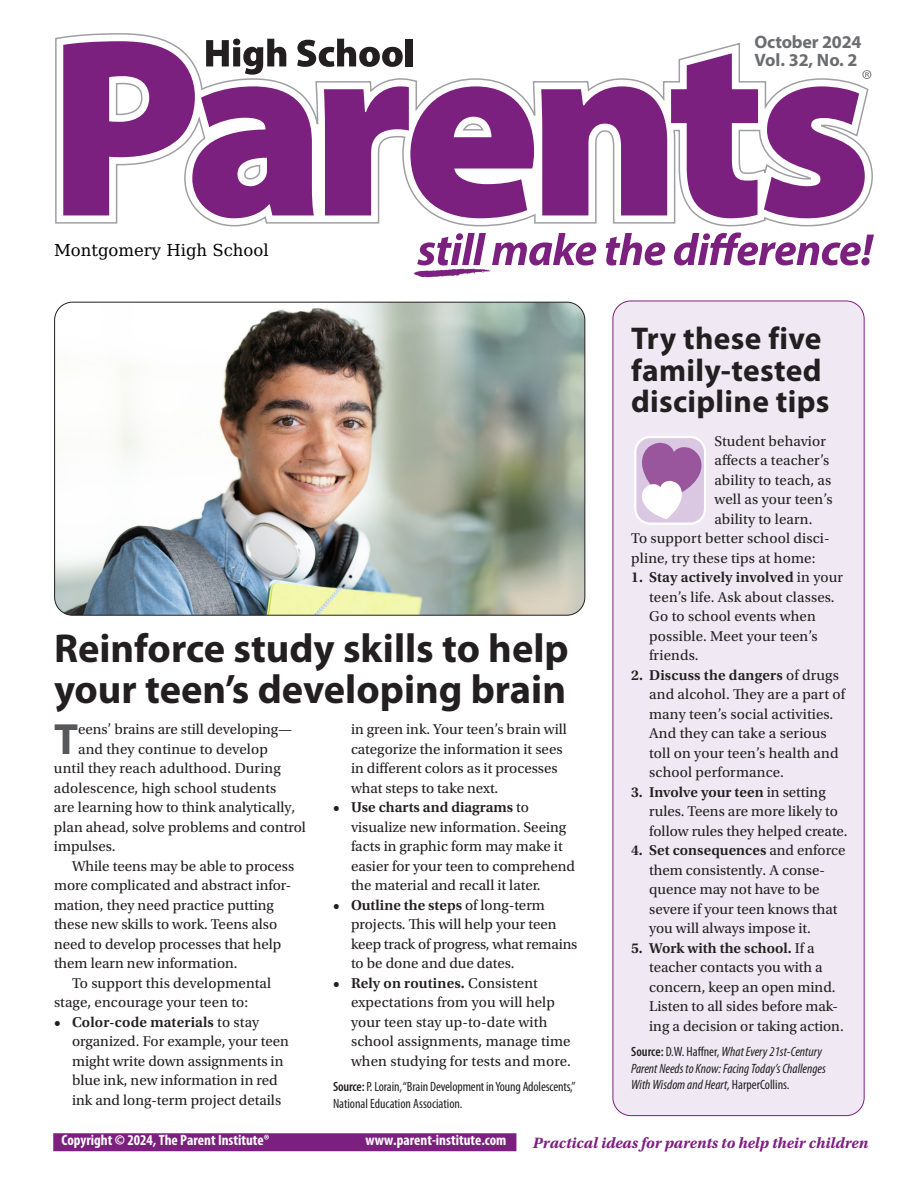
<style>
.page{position:relative;width:918px;height:1188px;background:#fff}
.page>*{position:absolute;margin:0;border:0;box-sizing:border-box;transform-origin:0 0}
.t1{font:700 43.95px "Myriad Pro";color:#57585a}
.t2{font:700 40.5px/40.5px "Myriad Pro";color:#231f20}
.t3{font:700 31.5px/31.5px "Myriad Pro";letter-spacing:.01em;color:#231f20}
.t4{font:700 18px/18px "Myriad Pro";letter-spacing:-.01em;color:#6c6d70}
.t5{font:16.5px "DejaVu Math Te X Gyre";color:#000}
.t6{font:italic 700 15.75px "Utopia Std";color:#7c2080}
.t7{font:15px/19.5px "Utopia Std";color:#231f20}
.t8{font:700 condensed 15px "Myriad Pro";color:#fff}
.t9{font:italic condensed 13.5px/16.5px "Myriad Pro";color:#231f20}
.t10{font:condensed 13.5px/16.5px "Myriad Pro";letter-spacing:-.01em;color:#231f20}
.s1{font-weight:600}
.s2{font-weight:600;font-style:normal}
.s3{font-style:normal}
</style>
<div class="page">
<svg style="left:55px;top:33px;width:818px;height:194px"></svg>
<svg style="left:764px;top:86px;width:101px;height:132px"></svg>
<svg style="left:63px;top:39px;width:471px;height:179px"></svg>
<div style="left:406px;top:39px;width:7px;height:27px;background:#231f20"></div>
<svg style="left:606px;top:233px;width:59px;height:33px"></svg>
<svg style="left:674px;top:232px;width:200px;height:34px"></svg>
<svg style="left:414px;top:233px;width:182px;height:44px"></svg>
<svg style="left:862px;top:70px;width:9px;height:9px"></svg>
<div style="left:613px;top:301px;width:251px;height:815px;background:#f0e9f4;border-radius:18px"></div>
<svg style="left:634px;top:436px;width:72px;height:89px;background:#cfb3d3"></svg>
<div style="left:53px;top:1133px;width:463px;height:18px;background:#7c2080;border:2px solid #7c2080"></div>
<img style="left:55px;top:302px;width:530px;height:313px">
<p class="t4" style="left:754px;top:32px;width:108px">October 2024<br>Vol. 32, No. 2</p>
<p class="t5" style="left:54px;top:243px;width:216px">Montgomery High School</p>
<h2 class="t2" style="left:54px;top:627px;width:516px">Reinforce study skills to help your teen’s developing brain</h2>
<h1 class="t1" style="left:54px;top:710px;width:26px">T</h1>
<p class="t7" style="left:78px;top:720px;width:216px">eens’ brains are still developing—</p>
<p class="t7" style="left:78px;top:739px;width:191px">and they continue to develop</p>
<p class="t7" style="left:54px;top:759px;width:228px">until they reach adulthood. During</p>
<p class="t7" style="left:54px;top:778px;width:224px">adolescence, high school students</p>
<p class="t7" style="left:54px;top:798px;width:243px">are learning how to think analytically,</p>
<p class="t7" style="left:54px;top:817px;width:253px">plan ahead, solve problems and control</p>
<p class="t7" style="left:54px;top:837px;width:63px">impulses.</p>
<p class="t7" style="left:72px;top:856px;width:224px">While teens may be able to process</p>
<p class="t7" style="left:54px;top:876px;width:239px">more complicated and abstract infor-</p>
<p class="t7" style="left:54px;top:895px;width:221px">mation, they need practice putting</p>
<p class="t7" style="left:54px;top:915px;width:225px">these new skills to work. Teens also</p>
<p class="t7" style="left:54px;top:934px;width:229px">need to develop processes that help</p>
<p class="t7" style="left:54px;top:954px;width:185px">them learn new information.</p>
<p class="t7" style="left:72px;top:973px;width:201px">To support this developmental</p>
<p class="t7" style="left:54px;top:993px;width:196px">stage, encourage your teen to:</p>
<p class="t7" style="left:72px;top:1012px;width:218px;text-indent:-18px"><span class="s1">• Color-code materials</span> to stay organized. For example, your teen might write down assignments in blue ink, new information in red ink and long-term project details</p>
<p class="t7" style="left:351px;top:720px;width:217px">in green ink. Your teen’s brain will categorize the information it sees in different colors as it processes what steps to take next.</p>
<p class="t7" style="left:351px;top:798px;width:226px;text-indent:-18px"><span class="s1">• Use charts and diagrams</span> to visualize new information. Seeing facts in graphic form may make it easier for your teen to comprehend the material and recall it later.</p>
<p class="t7" style="left:351px;top:895px;width:228px;text-indent:-18px"><span class="s1">• Outline the steps</span> of long-term projects. This will help your teen keep track of progress, what remains to be done and due dates.</p>
<p class="t7" style="left:351px;top:973px;width:221px;text-indent:-18px"><span class="s1">• Rely on routines.</span> Consistent expectations from you will help your teen stay up-to-date with school assignments, manage time when studying for tests and more.</p>
<p class="t10" style="left:333px;top:1078px;width:244px"><span class="s1">Source:</span> P. Lorain, “Brain Development in Young Adolescents,”<br>National Education Association.</p>
<h3 class="t3" style="left:631px;top:322px;width:200px">Try these five family-tested discipline tips</h3>
<p class="t7" style="left:714px;top:432px;width:113px">Student behavior</p>
<p class="t7" style="left:714px;top:451px;width:116px">affects a teacher’s</p>
<p class="t7" style="left:714px;top:471px;width:119px">ability to teach, as</p>
<p class="t7" style="left:714px;top:490px;width:120px">well as your teen’s</p>
<p class="t7" style="left:714px;top:510px;width:100px">ability to learn.</p>
<p class="t7" style="left:631px;top:529px;width:200px">To support better school disci-</p>
<p class="t7" style="left:631px;top:549px;width:186px">pline, try these tips at home:</p>
<p class="t7" style="left:649px;top:568px;width:195px;text-indent:-18px"><span class="s1">1. Stay actively involved</span> in your teen’s life. Ask about classes.<br>Go to school events when possible. Meet your teen’s friends.</p>
<p class="t7" style="left:649px;top:666px;width:197px;text-indent:-18px"><span class="s1">2. Discuss the dangers</span> of drugs and alcohol. They are a part of many teen’s social activities.<br>And they can take a serious toll on your teen’s health and school performance.</p>
<p class="t7" style="left:649px;top:783px;width:200px;text-indent:-18px"><span class="s1">3. Involve your teen</span> in setting rules. Teens are more likely to follow rules they helped create.</p>
<p class="t7" style="left:649px;top:841px;width:198px;text-indent:-18px"><span class="s1">4. Set consequences</span> and enforce them consistently. A conse&shy;quence may not have to be severe if your teen knows that you will always impose it.</p>
<p class="t7" style="left:649px;top:939px;width:196px;text-indent:-18px"><span class="s1">5. Work with the school.</span> If a teacher contacts you with a concern, keep an open mind.<br>Listen to all sides before mak&shy;ing a decision or taking action.</p>
<p class="t9" style="left:631px;top:1044px;width:196px"><span class="s2">Source:</span> <span class="s3">D.W. Haffner,</span> What Every 21st-Century<br>Parent Needs to Know: Facing Today’s Challenges<br>With Wisdom and Heart, <span class="s3">HarperCollins.</span></p>
<p class="t8" style="left:62px;top:1131px;width:210px">Copyright © 2024, The Parent Institute®</p>
<p class="t8" style="left:366px;top:1131px;width:142px">www.parent-institute.com</p>
<p class="t6" style="left:533px;top:1134px;width:337px">Practical ideas for parents to help their children</p>
</div>
